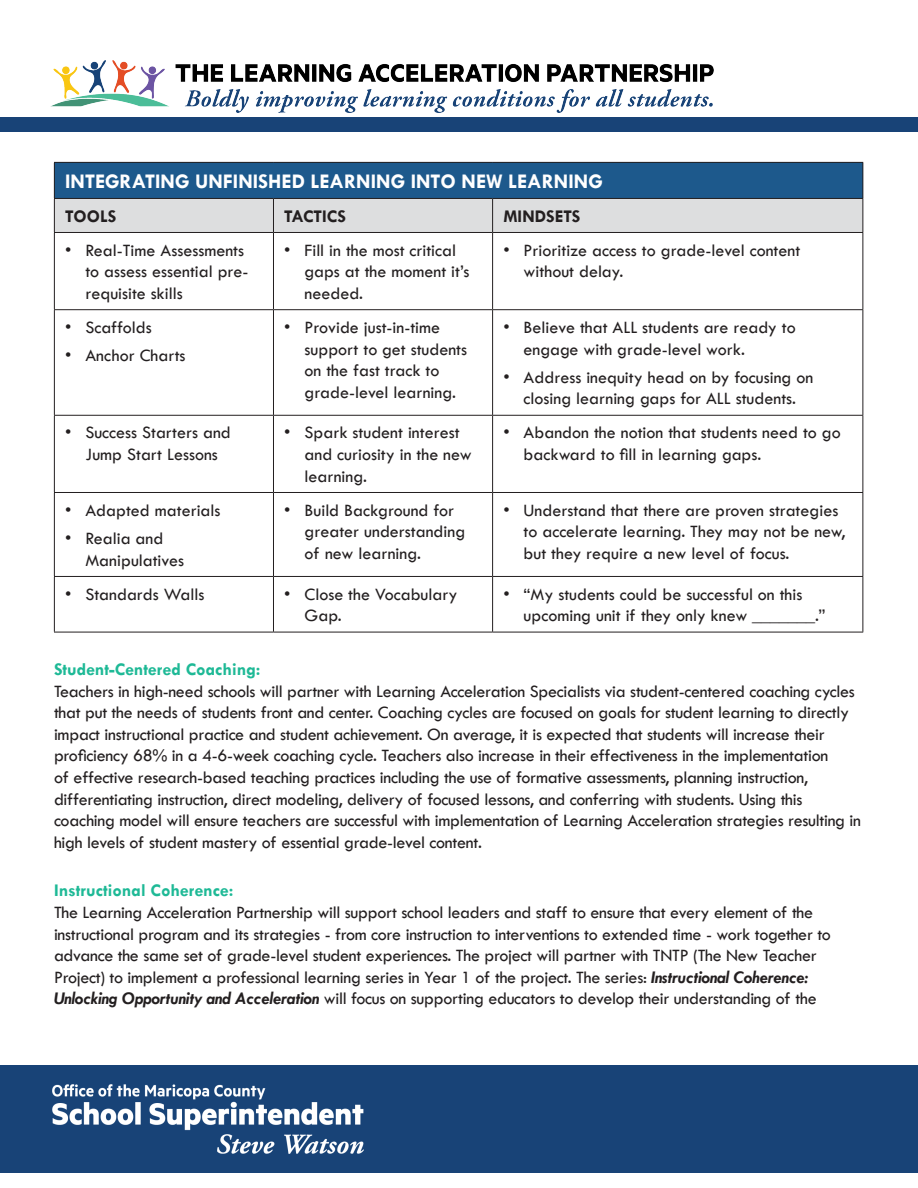
<style>
.page{position:relative;width:918px;height:1188px;background:#fff}
.page>*{position:absolute;margin:0;border:0;box-sizing:border-box;transform-origin:0 0}
.Table_Header{font:700 21px "Tw Cen";color:#fff}
.Body_text{font:18px/21.6px "Tw Cen";letter-spacing:-.015em;color:#231f20}
.Heading_2{font:700 18px "Tw Cen";color:#1eb996}
.Table_Header-2{font:700 18px "Tw Cen";color:#231f20}
.s1{font-weight:700;font-style:italic}
</style>
<div class="page">
<div style="left:0;top:117px;width:918px;height:15px;background:#184377"></div>
<div style="left:0;top:1065px;width:918px;height:108px;background:#184377"></div>
<img style="left:53px;top:1085px;width:310px;height:68px">
<img style="left:51px;top:60px;width:663px;height:52px">
<div style="left:54px;top:162px;width:809px;height:36px;background:#1d598c"></div>
<div style="left:55px;top:199px;width:807px;height:33px;background:#dddedf"></div>
<hr style="left:273px;top:199px;width:1px;height:33px;background:#231f20">
<hr style="left:492px;top:199px;width:1px;height:33px;background:#231f20">
<hr style="left:54px;top:199px;width:1px;height:33px;background:#231f20">
<hr style="left:862px;top:199px;width:1px;height:33px;background:#231f20">
<hr style="left:54px;top:232px;width:219px;height:1px;background:#231f20">
<hr style="left:273px;top:232px;width:220px;height:1px;background:#231f20">
<hr style="left:493px;top:232px;width:370px;height:1px;background:#231f20">
<hr style="left:54px;top:233px;width:1px;height:76px;background:#231f20">
<hr style="left:273px;top:233px;width:1px;height:76px;background:#231f20">
<hr style="left:492px;top:233px;width:1px;height:76px;background:#231f20">
<hr style="left:862px;top:233px;width:1px;height:76px;background:#231f20">
<hr style="left:54px;top:309px;width:219px;height:1px;background:#231f20">
<hr style="left:54px;top:310px;width:1px;height:105px;background:#231f20">
<hr style="left:273px;top:309px;width:220px;height:1px;background:#231f20">
<hr style="left:273px;top:310px;width:1px;height:105px;background:#231f20">
<hr style="left:493px;top:309px;width:370px;height:1px;background:#231f20">
<hr style="left:492px;top:310px;width:1px;height:105px;background:#231f20">
<hr style="left:862px;top:310px;width:1px;height:105px;background:#231f20">
<hr style="left:54px;top:415px;width:219px;height:1px;background:#231f20">
<hr style="left:54px;top:416px;width:1px;height:76px;background:#231f20">
<hr style="left:273px;top:415px;width:220px;height:1px;background:#231f20">
<hr style="left:273px;top:416px;width:1px;height:76px;background:#231f20">
<hr style="left:493px;top:415px;width:370px;height:1px;background:#231f20">
<hr style="left:492px;top:416px;width:1px;height:76px;background:#231f20">
<hr style="left:862px;top:416px;width:1px;height:76px;background:#231f20">
<hr style="left:54px;top:492px;width:219px;height:1px;background:#231f20">
<hr style="left:54px;top:493px;width:1px;height:83px;background:#231f20">
<hr style="left:273px;top:492px;width:220px;height:1px;background:#231f20">
<hr style="left:273px;top:493px;width:1px;height:83px;background:#231f20">
<hr style="left:493px;top:492px;width:370px;height:1px;background:#231f20">
<hr style="left:492px;top:493px;width:1px;height:83px;background:#231f20">
<hr style="left:862px;top:493px;width:1px;height:83px;background:#231f20">
<hr style="left:54px;top:576px;width:219px;height:1px;background:#231f20">
<hr style="left:54px;top:577px;width:1px;height:55px;background:#231f20">
<hr style="left:273px;top:576px;width:220px;height:1px;background:#231f20">
<hr style="left:273px;top:577px;width:1px;height:55px;background:#231f20">
<hr style="left:493px;top:576px;width:370px;height:1px;background:#231f20">
<hr style="left:492px;top:577px;width:1px;height:55px;background:#231f20">
<hr style="left:862px;top:577px;width:1px;height:55px;background:#231f20">
<hr style="left:54px;top:632px;width:219px;height:1px;background:#231f20">
<hr style="left:273px;top:632px;width:220px;height:1px;background:#231f20">
<hr style="left:493px;top:632px;width:370px;height:1px;background:#231f20">
<hr style="left:54px;top:162px;width:219px;height:1px;background:#231f20">
<hr style="left:54px;top:163px;width:1px;height:35px;background:#231f20">
<hr style="left:273px;top:162px;width:220px;height:1px;background:#231f20">
<hr style="left:493px;top:162px;width:370px;height:1px;background:#231f20">
<hr style="left:862px;top:163px;width:1px;height:35px;background:#231f20">
<hr style="left:54px;top:198px;width:219px;height:1px;background:#231f20">
<hr style="left:273px;top:198px;width:220px;height:1px;background:#231f20">
<hr style="left:493px;top:198px;width:370px;height:1px;background:#231f20">
<p class="Table_Header" style="left:65px;top:168px;width:539px">INTEGRATING UNFINISHED LEARNING INTO NEW LEARNING</p>
<p class="Table_Header-2" style="left:65px;top:205px;width:53px">TOOLS</p>
<p class="Table_Header-2" style="left:284px;top:205px;width:63px">TACTICS</p>
<p class="Table_Header-2" style="left:503px;top:205px;width:79px">MINDSETS</p>
<p class="Body_text" style="left:85px;top:239px;width:165px;text-indent:-20px">• Real-Time Assessments to assess essential pre&shy;requisite skills</p>
<p class="Body_text" style="left:305px;top:239px;width:167px;text-indent:-20px">• Fill in the most critical gaps at the moment it’s needed.</p>
<p class="Body_text" style="left:524px;top:239px;width:278px;text-indent:-20px">• Prioritize access to grade-level content without delay.</p>
<p class="Body_text" style="left:65px;top:316px;width:88px">• Scaffolds</p>
<p class="Body_text" style="left:65px;top:345px;width:122px">• Anchor Charts</p>
<p class="Body_text" style="left:305px;top:316px;width:164px;text-indent:-20px">• Provide just-in-time support to get students on the fast track to grade-level learning.</p>
<p class="Body_text" style="left:524px;top:316px;width:274px;text-indent:-20px">• Believe that ALL students are ready to engage with grade-level work.</p>
<p class="Body_text" style="left:503px;top:366px;width:311px;text-align:center">• Address inequity head on by focusing on closing learning gaps for ALL students.</p>
<p class="Body_text" style="left:65px;top:422px;width:167px;text-align:center">• Success Starters and<br>Jump Start Lessons</p>
<p class="Body_text" style="left:305px;top:422px;width:169px;text-indent:-20px">• Spark student interest and curiosity in the new learning.</p>
<p class="Body_text" style="left:524px;top:422px;width:319px;text-indent:-20px">• Abandon the notion that students need to go backward to fill in learning gaps.</p>
<p class="Body_text" style="left:65px;top:499px;width:157px">• Adapted materials</p>
<p class="Body_text" style="left:85px;top:528px;width:100px;text-indent:-20px">• Realia and<br>Manipulatives</p>
<p class="Body_text" style="left:305px;top:499px;width:162px;text-indent:-20px">• Build Background for greater understanding of new learning.</p>
<p class="Body_text" style="left:524px;top:499px;width:323px;text-indent:-20px">• Understand that there are proven strategies to accelerate learning. They may not be new, but they require a new level of focus.</p>
<p class="Body_text" style="left:65px;top:583px;width:141px">• Standards Walls</p>
<p class="Body_text" style="left:305px;top:583px;width:154px;text-indent:-20px">• Close the Vocabulary<br>Gap.</p>
<p class="Body_text" style="left:524px;top:583px;width:303px;text-indent:-20px">• “My students could be successful on this upcoming unit if they only knew _______.”</p>
<p class="Heading_2" style="left:54px;top:659px;width:208px">Student-Centered Coaching:</p>
<p class="Body_text" style="left:54px;top:680px;width:809px">Teachers in high-need schools will partner with Learning Acceleration Specialists via student-centered coaching cycles that put the needs of students front and center. Coaching cycles are focused on goals for student learning to directly impact instructional practice and student achievement. On average, it is expected that students will increase their proficiency 68% in a 4-6-week coaching cycle. Teachers also increase in their effectiveness in the implementation<br>of effective research-based teaching practices including the use of formative assessments, planning instruction, differentiating instruction, direct modeling, delivery of focused lessons, and conferring with students. Using this coaching model will ensure teachers are successful with implementation of Learning Acceleration strategies resulting in high levels of student mastery of essential grade-level content.</p>
<p class="Heading_2" style="left:54px;top:880px;width:181px">Instructional Coherence:</p>
<p class="Body_text" style="left:54px;top:902px;width:778px">The Learning Acceleration Partnership will support school leaders and staff to ensure that every element of the instructional program and its strategies - from core instruction to interventions to extended time - work together to advance the same set of grade-level student experiences. The project will partner with TNTP (The New Teacher Project) to implement a professional learning series in Year 1 of the project. The series: <span class="s1">Instructional Coherence:<br>Unlocking Opportunity and Acceleration</span> will focus on supporting educators to develop their understanding of the</p>
</div>
